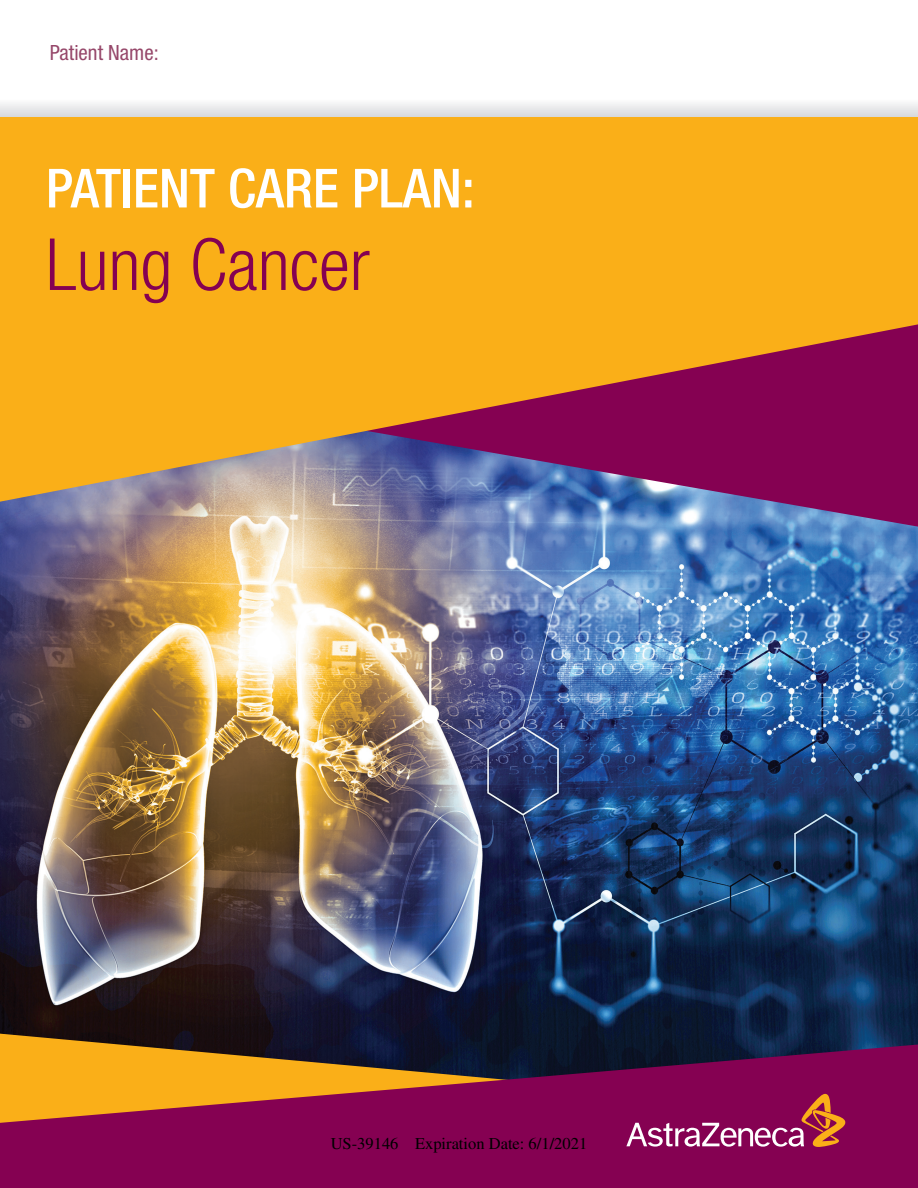
<style>
.page{position:relative;width:918px;height:1188px;background:#fff}
.page>*{position:absolute;margin:0;border:0;box-sizing:border-box;transform-origin:0 0}
.headline{font:300 condensed 72px "Helvetica Neue LT Std";color:#850152}
.eyebrow{font:500 condensed 54px "Helvetica Neue LT Std";color:#fff}
.Notes_in_text{font:condensed 21px "Helvetica Neue LT Std";color:#96476a}
.t1{font:16.5px "Free Serif";color:#000}
</style>
<div class="page">
<img style="left:0;top:527px;width:918px;height:507px">
<img style="left:0;top:502px;width:918px;height:25px">
<svg style="left:0;top:1034px;width:918px;height:11px;background:#1f212b"></svg>
<svg style="left:0;top:1045px;width:918px;height:143px;background:#8c2343"></svg>
<svg style="left:626px;top:1094px;width:224px;height:53px;background:#9c2b62"></svg>
<svg style="left:0;top:117px;width:918px;height:385px;background:#dd912c"></svg>
<svg style="left:0;top:103px;width:918px;height:14px"></svg>
<p class="Notes_in_text" style="left:50px;top:40px;width:111px">Patient Name:</p>
<p class="eyebrow" style="left:46px;top:156px;width:430px">PATIENT CARE PLAN:</p>
<p class="headline" style="left:46px;top:223px;width:325px">Lung Cancer</p>
<p class="t1" style="left:331px;top:1136px;width:258px">US-39146 Expiration Date: 6/1/2021</p>
</div>
